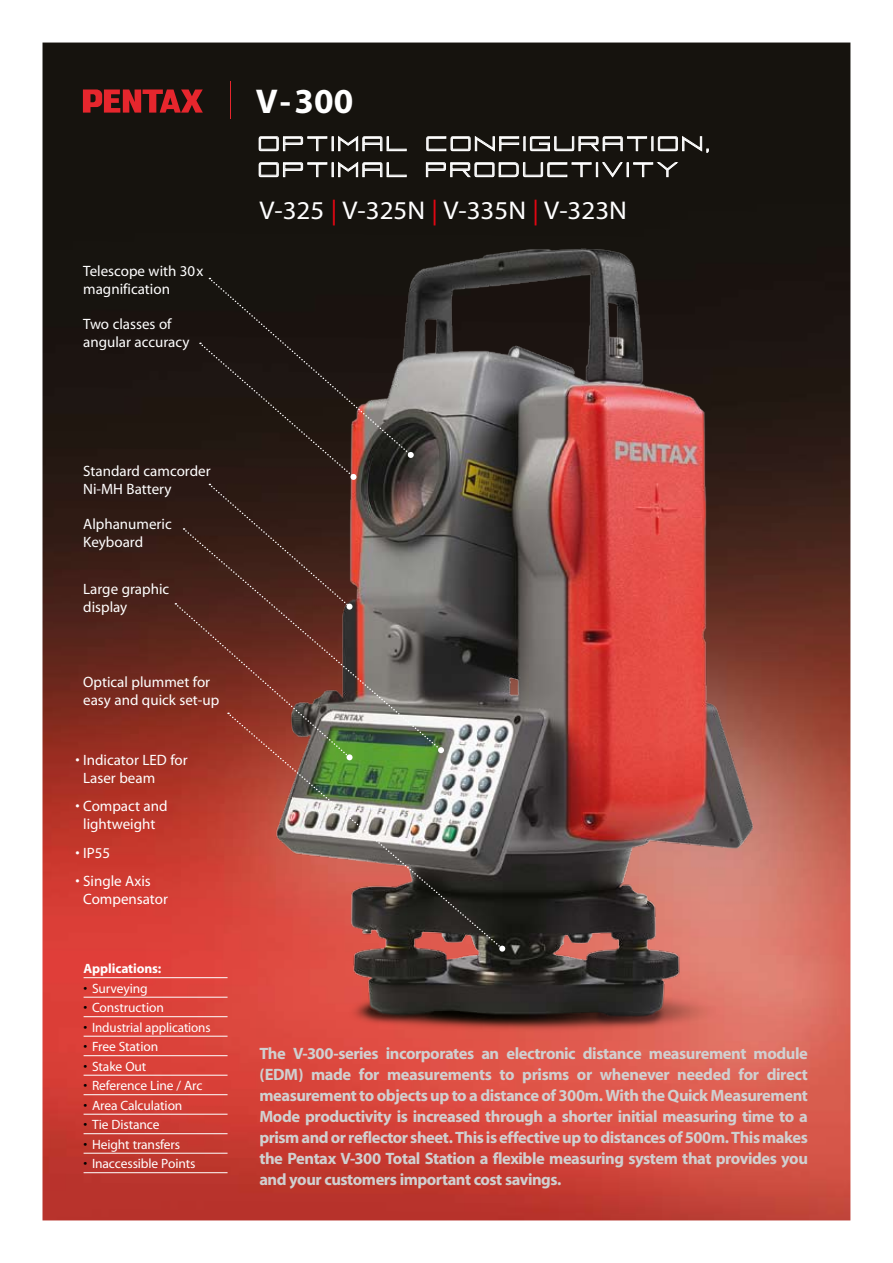
<style>
.page{position:relative;width:893px;height:1263px;background:#fff}
.page>*{position:absolute;margin:0;border:0;box-sizing:border-box;transform-origin:0 0}
.t1{font:700 35.25px "Myriad";color:#fff}
.t2{font:25.8px "Myriad";color:#fff;scale:1.05 1}
.t3{font:21.9px/26px "Fireye GF3";letter-spacing:.18em;color:#fff;scale:.85 1}
.t4{font:700 16.5px/21px "Myriad";letter-spacing:-.03em;color:#d0d0d0;text-align:justify}
.t5{font:15px/18px "Myriad";color:#fff}
.t6{font:13.5px "Myriad";letter-spacing:-.01em;color:#fff}
.t7{font:700 13.5px "Myriad";letter-spacing:-.01em;color:#fff}
.s1{font-size:34.5px}
.s2{color:#e30613}
.s3{color:#000}
</style>
<div class="page">
<img style="left:42px;top:43px;width:808px;height:1177px">
<img style="left:201px;top:173px;width:629px;height:890px">
<hr style="left:84px;top:977px;width:144px;height:1px;background:#fff">
<hr style="left:84px;top:997px;width:144px;height:1px;background:#fff">
<hr style="left:84px;top:1016px;width:144px;height:1px;background:#fff">
<hr style="left:84px;top:1036px;width:144px;height:1px;background:#fff">
<hr style="left:84px;top:1055px;width:144px;height:1px;background:#fff">
<hr style="left:84px;top:1075px;width:144px;height:1px;background:#fff">
<hr style="left:84px;top:1094px;width:144px;height:1px;background:#fff">
<hr style="left:84px;top:1114px;width:144px;height:1px;background:#fff">
<hr style="left:84px;top:1133px;width:144px;height:1px;background:#fff">
<hr style="left:84px;top:1153px;width:144px;height:1px;background:#fff">
<hr style="left:84px;top:1172px;width:144px;height:1px;background:#fff">
<svg style="left:83px;top:89px;width:120px;height:24px;background:#961e21"></svg>
<hr style="left:230px;top:82px;width:1px;height:37px;background:#e6262d">
<svg style="left:259px;top:135px;width:148px;height:17px;background:#4d4b47"></svg>
<svg style="left:259px;top:161px;width:148px;height:17px;background:#4d4b47"></svg>
<svg style="left:426px;top:136px;width:283px;height:42px;background:#413f3a"></svg>
<svg style="left:414px;top:529px;width:28px;height:184px;background:#62605e"></svg>
<img style="left:228px;top:713px;width:275px;height:237px">
<svg style="left:175px;top:278px;width:239px;height:482px;background:#4b3129"></svg>
<svg style="left:499px;top:946px;width:6px;height:6px"></svg>
<p class="t5" style="left:83px;top:262px;width:122px">Telescope with 30x magnification</p>
<p class="t5" style="left:83px;top:316px;width:108px">Two classes of angular accuracy</p>
<h1 class="t1" style="left:256px;top:83px;width:99px"><span class="s1">V-</span>300</h1>
<h3 class="t3" style="left:258px;top:130px;width:532px">OPTIMAL CONFIGURATION,<br>OPTIMAL PRODUCTIVITY</h3>
<h2 class="t2" style="left:259px;top:197px;width:352px">V-325 <span class="s2">|</span> V-325N <span class="s2">|</span> V-335N <span class="s2">|</span> V-323N</h2>
<p class="t5" style="left:83px;top:462px;width:129px">Standard camcorder<br>Ni-MH Battery</p>
<p class="t5" style="left:83px;top:516px;width:90px">Alphanumeric<br>Keyboard</p>
<p class="t5" style="left:83px;top:580px;width:88px">Large graphic display</p>
<p class="t5" style="left:83px;top:674px;width:138px">Optical plummet for easy and quick set-up</p>
<p class="t5" style="left:83px;top:751px;width:106px;text-indent:-8px">• Indicator LED for<br>Laser beam</p>
<p class="t5" style="left:75px;top:798px;width:94px;text-align:center">• Compact and lightweight</p>
<p class="t5" style="left:75px;top:844px;width:36px">• IP55</p>
<p class="t5" style="left:83px;top:873px;width:86px;text-indent:-8px">• Single Axis<br>Compensator</p>
<p class="t7" style="left:84px;top:961px;width:79px">Applications:</p>
<p class="t6" style="left:84px;top:981px;width:66px"><span class="s3">•</span> Surveying</p>
<p class="t6" style="left:84px;top:1001px;width:82px"><span class="s3">•</span> Construction</p>
<p class="t6" style="left:84px;top:1020px;width:129px"><span class="s3">•</span> Industrial applications</p>
<p class="t6" style="left:84px;top:1040px;width:76px"><span class="s3">•</span> Free Station</p>
<p class="t6" style="left:84px;top:1059px;width:64px"><span class="s3">•</span> Stake Out</p>
<p class="t6" style="left:84px;top:1079px;width:120px"><span class="s3">•</span> Reference Line / Arc</p>
<p class="t6" style="left:84px;top:1098px;width:100px"><span class="s3">•</span> Area Calculation</p>
<p class="t6" style="left:84px;top:1118px;width:77px"><span class="s3">•</span> Tie Distance</p>
<p class="t6" style="left:84px;top:1137px;width:98px"><span class="s3">•</span> Height transfers</p>
<p class="t6" style="left:84px;top:1157px;width:113px"><span class="s3">•</span> Inaccessible Points</p>
<p class="t4" style="left:259px;top:1043px;width:550px">The V-300-series incorporates an electronic distance measurement module (EDM) made for measurements to prisms or whenever needed for direct measurement to objects up to a distance of 300m. With the Quick Measurement Mode productivity is increased through a shorter initial measuring time to a prism and or reflector sheet. This is effective up to distances of 500m. This makes the Pentax V-300 Total Station a flexible measuring system that provides you and your customers important cost savings.</p>
</div>
